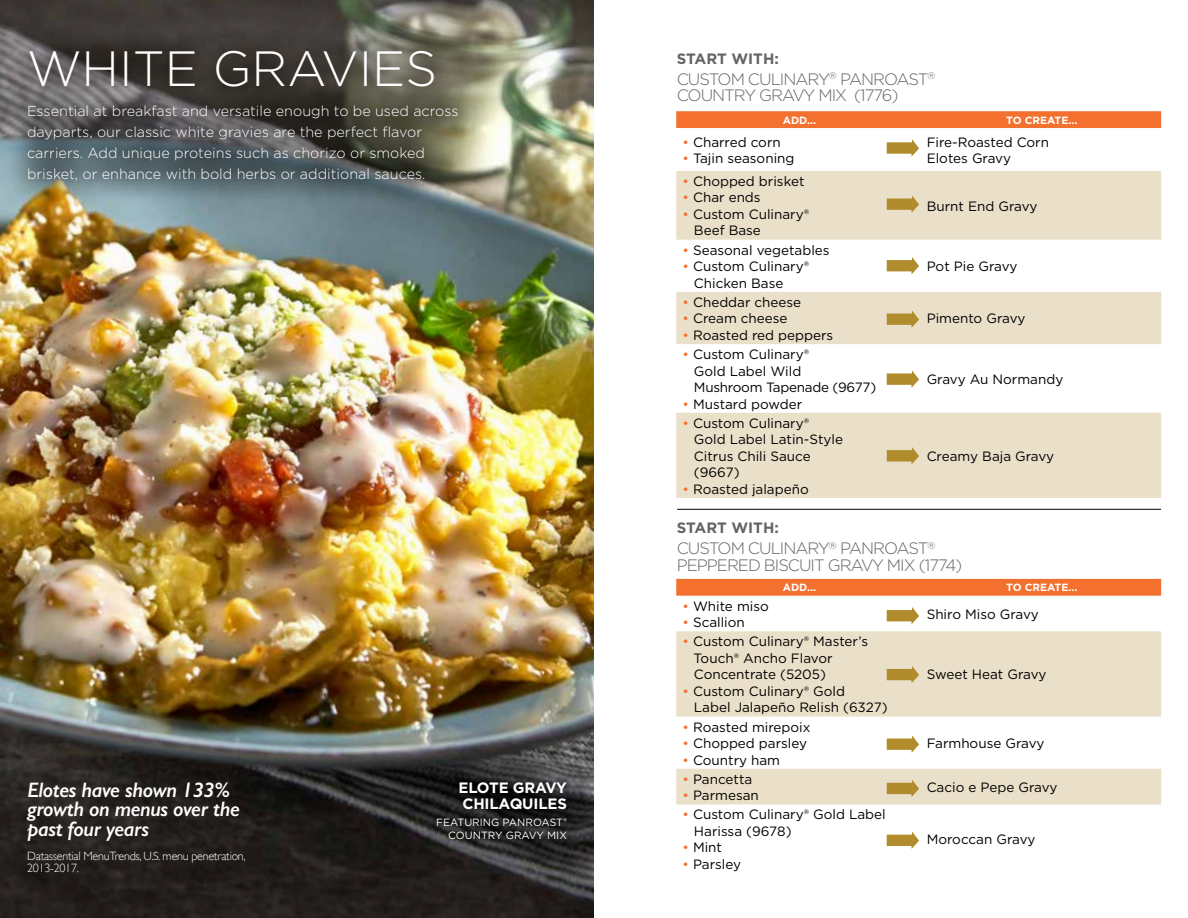
<style>
.page{position:relative;width:1188px;height:918px;background:#fff}
.page>*{position:absolute;margin:0;border:0;box-sizing:border-box;transform-origin:0 0}
.t1{font:300 49.5px "Gotham";color:#fff}
.t2{font:italic 600 21px/19.5px "Gill Sans";letter-spacing:-.02em;color:#fff}
.t3{font:300 16.5px/16.5px "Gotham";letter-spacing:-.06em;color:#636466}
.t4{font:700 15px/16.5px "Gotham";letter-spacing:-.01em;color:#fff}
.t5{font:700 15px "Gotham";color:#636466}
.t6{font:300 14.4px/21px "Gotham";color:#fff}
.t7{font:13.5px/16.5px "Gotham";color:#000}
.t8{font:300 12px/12px "Gill Sans";letter-spacing:-.02em;color:#fff}
.t9{font:700 10.5px "Gotham";color:#fff}
.t10{font:10.5px/13.5px "Gotham";color:#fff;text-align:right}
.s1{font-size:9.6px}
.s2{color:#f3702e}
</style>
<div class="page">
<img style="left:0;top:0;width:594px;height:918px">
<div style="left:6px;top:26px;width:452px;height:85px;background:#000;opacity:.95"></div>
<div style="left:3px;top:81px;width:479px;height:123px;background:#000;opacity:.95"></div>
<div style="left:431px;top:776px;width:141px;height:69px;background:#000;opacity:.93"></div>
<div style="left:676px;top:111px;width:485px;height:17px;background:#f3702e"></div>
<svg style="left:676px;top:171px;width:485px;height:327px;fill:#eadfc8"></svg>
<div style="left:676px;top:579px;width:485px;height:17px;background:#f3702e"></div>
<svg style="left:676px;top:631px;width:485px;height:173px;fill:#eadfc8"></svg>
<svg style="left:887px;top:139px;width:32px;height:18px"></svg>
<svg style="left:887px;top:607px;width:32px;height:17px"></svg>
<svg style="left:887px;top:666px;width:32px;height:17px"></svg>
<svg style="left:887px;top:735px;width:32px;height:18px"></svg>
<svg style="left:887px;top:780px;width:32px;height:17px"></svg>
<svg style="left:887px;top:832px;width:32px;height:17px"></svg>
<svg style="left:887px;top:257px;width:32px;height:17px"></svg>
<svg style="left:887px;top:310px;width:32px;height:18px"></svg>
<svg style="left:887px;top:370px;width:32px;height:18px"></svg>
<svg style="left:887px;top:447px;width:32px;height:17px"></svg>
<svg style="left:887px;top:195px;width:32px;height:18px"></svg>
<hr style="left:677px;top:509px;width:484px;height:1px;background:#000">
<h1 class="t1" style="left:27px;top:41px;width:412px">WHITE GRAVIES</h1>
<p class="t6" style="left:27px;top:100px;width:433px">Essential at breakfast and versatile enough to be used across dayparts, our classic white gravies are the perfect flavor carriers. Add unique proteins such as chorizo or smoked brisket, or enhance with bold herbs or additional sauces.</p>
<h2 class="t2" style="left:27px;top:779px;width:214px">Elotes have shown 133% growth on menus over the past four years</h2>
<p class="t8" style="left:27px;top:849px;width:220px">Datassential MenuTrends, U.S. menu penetration,<br>2013-2017.</p>
<p class="t4" style="left:459px;top:779px;width:110px">ELOTE GRAVY<br>CHILAQUILES</p>
<p class="t10" style="left:436px;top:815px;width:132px">FEATURING PANROAST<span class="s1">®<br></span>COUNTRY GRAVY MIX</p>
<p class="t5" style="left:677px;top:49px;width:104px">START WITH:</p>
<p class="t3" style="left:677px;top:70px;width:260px">CUSTOM CULINARY<sup>®</sup> PANROAST<sup>®<br></sup>COUNTRY GRAVY MIX (1776)</p>
<p class="t9" style="left:783px;top:113px;width:35px">ADD...</p>
<p class="t9" style="left:1006px;top:113px;width:73px">TO CREATE...</p>
<p class="t7" style="left:683px;top:133px;width:100px"><span class="s2">•</span> Charred corn</p>
<p class="t7" style="left:683px;top:150px;width:113px"><span class="s2">•</span> Tajin seasoning</p>
<p class="t7" style="left:683px;top:173px;width:123px"><span class="s2">•</span> Chopped brisket</p>
<p class="t7" style="left:683px;top:189px;width:80px"><span class="s2">•</span> Char ends</p>
<p class="t7" style="left:694px;top:206px;width:117px;text-indent:-11px"><span class="s2">•</span> Custom Culinary®<br>Beef Base</p>
<p class="t7" style="left:927px;top:133px;width:124px">Fire-Roasted Corn<br>Elotes Gravy</p>
<p class="t7" style="left:927px;top:197px;width:112px">Burnt End Gravy</p>
<p class="t7" style="left:683px;top:241px;width:149px"><span class="s2">•</span> Seasonal vegetables</p>
<p class="t7" style="left:694px;top:258px;width:117px;text-indent:-11px"><span class="s2">•</span> Custom Culinary®<br>Chicken Base</p>
<p class="t7" style="left:927px;top:258px;width:92px">Pot Pie Gravy</p>
<p class="t7" style="left:683px;top:294px;width:120px"><span class="s2">•</span> Cheddar cheese</p>
<p class="t7" style="left:683px;top:310px;width:107px"><span class="s2">•</span> Cream cheese</p>
<p class="t7" style="left:683px;top:327px;width:152px"><span class="s2">•</span> Roasted red peppers</p>
<p class="t7" style="left:927px;top:310px;width:100px">Pimento Gravy</p>
<p class="t7" style="left:694px;top:346px;width:184px;text-indent:-11px"><span class="s2">•</span> Custom Culinary®<br>Gold Label Wild<br>Mushroom Tapenade (9677)</p>
<p class="t7" style="left:683px;top:395px;width:121px"><span class="s2">•</span> Mustard powder</p>
<p class="t7" style="left:694px;top:414px;width:151px;text-indent:-11px"><span class="s2">•</span> Custom Culinary®<br>Gold Label Latin-Style<br>Citrus Chili Sauce (9667)</p>
<p class="t7" style="left:683px;top:480px;width:128px"><span class="s2">•</span> Roasted jalapeño</p>
<p class="t7" style="left:927px;top:371px;width:138px">Gravy Au Normandy</p>
<p class="t7" style="left:927px;top:447px;width:129px">Creamy Baja Gravy</p>
<p class="t5" style="left:677px;top:518px;width:104px">START WITH:</p>
<p class="t3" style="left:677px;top:540px;width:287px">CUSTOM CULINARY<sup>®</sup> PANROAST<sup>®<br></sup>PEPPERED BISCUIT GRAVY MIX (1774)</p>
<p class="t7" style="left:683px;top:597px;width:88px"><span class="s2">•</span> White miso</p>
<p class="t7" style="left:683px;top:614px;width:64px"><span class="s2">•</span> Scallion</p>
<p class="t9" style="left:783px;top:581px;width:35px">ADD...</p>
<p class="t9" style="left:1006px;top:581px;width:73px">TO CREATE...</p>
<p class="t7" style="left:927px;top:606px;width:114px">Shiro Miso Gravy</p>
<p class="t7" style="left:694px;top:633px;width:176px;text-indent:-11px"><span class="s2">•</span> Custom Culinary® Master’s<br>Touch® Ancho Flavor<br>Concentrate (5205)</p>
<p class="t7" style="left:694px;top:683px;width:195px;text-indent:-11px"><span class="s2">•</span> Custom Culinary® Gold<br>Label Jalapeño Relish (6327)</p>
<p class="t7" style="left:683px;top:718px;width:130px"><span class="s2">•</span> Roasted mirepoix</p>
<p class="t7" style="left:683px;top:735px;width:126px"><span class="s2">•</span> Chopped parsley</p>
<p class="t7" style="left:683px;top:751px;width:99px"><span class="s2">•</span> Country ham</p>
<p class="t7" style="left:683px;top:770px;width:71px"><span class="s2">•</span> Pancetta</p>
<p class="t7" style="left:683px;top:787px;width:78px"><span class="s2">•</span> Parmesan</p>
<p class="t7" style="left:694px;top:806px;width:193px;text-indent:-11px"><span class="s2">•</span> Custom Culinary® Gold Label<br>Harissa (9678)</p>
<p class="t7" style="left:683px;top:839px;width:41px"><span class="s2">•</span> Mint</p>
<p class="t7" style="left:683px;top:856px;width:60px"><span class="s2">•</span> Parsley</p>
<p class="t7" style="left:927px;top:666px;width:121px">Sweet Heat Gravy</p>
<p class="t7" style="left:927px;top:735px;width:119px">Farmhouse Gravy</p>
<p class="t7" style="left:927px;top:779px;width:132px">Cacio e Pepe Gravy</p>
<p class="t7" style="left:927px;top:831px;width:110px">Moroccan Gravy</p>
</div>
